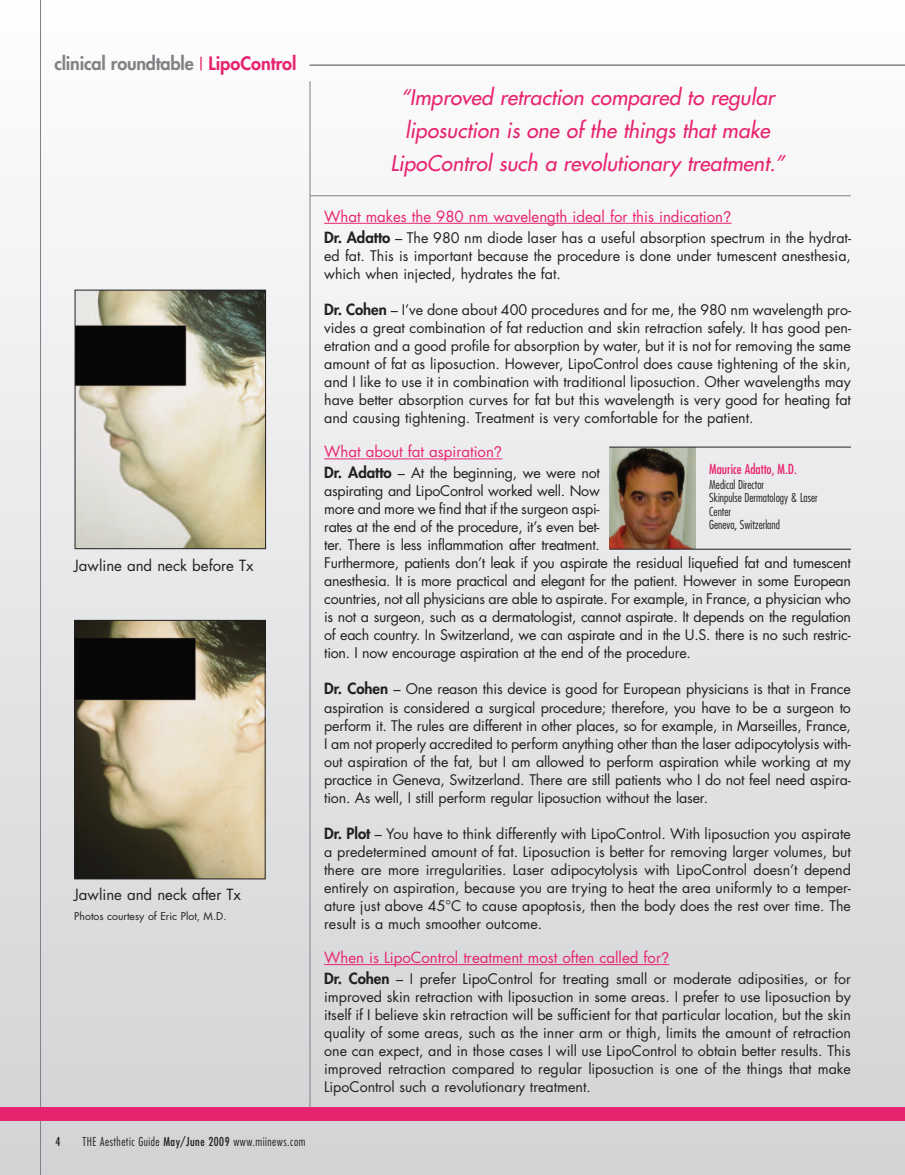
<style>
.page{position:relative;width:905px;height:1175px;background:#fff}
.page>*{position:absolute;margin:0;border:0;box-sizing:border-box;transform-origin:0 0}
.t1{font:italic 21px/33px "Futura";letter-spacing:.005em;color:#e82470;text-align:center}
.t2{font:800 18px "Futura";letter-spacing:-.01em;color:#808285}
.t3{font:15px "Futura";color:#e82470}
.t4{font:15px "Futura";color:#231f20}
.t5{font:14.25px/18px "Futura";letter-spacing:-.02em;color:#231f20;text-align:justify}
.t6{font:condensed 13.5px "Futura";color:#e82470}
.t7{font:300 condensed 12px/13.5px "Futura";color:#231f20}
.t8{font:300 condensed 12px "Futura";letter-spacing:.04em;color:#231f20}
.t9{font:condensed 12px "Futura";color:#231f20}
.t10{font:10.5px "Futura";color:#231f20}
.s1{font-family:"Helvetica";font-weight:400;color:#e82470}
.s2{color:#e82470}
.s3{font-weight:400}
.s4{font-family:"Helvetica Neue"}
.s5{font-weight:800;font-size:15px}
</style>
<div class="page">
<img style="left:0;top:81px;width:904px;height:1093px">
<hr style="left:40px;top:0;width:1px;height:1174px;background:#808285">
<div style="left:0;top:1107px;width:904px;height:13px;background:#e82470"></div>
<hr style="left:309px;top:81px;width:1px;height:1026px;background:#808285">
<hr style="left:310px;top:195px;width:540px;height:1px;background:#808285">
<hr style="left:324px;top:223px;width:399px;height:1px;background:#e82470">
<hr style="left:324px;top:458px;width:170px;height:1px;background:#e82470">
<hr style="left:324px;top:964px;width:337px;height:1px;background:#e82470">
<hr style="left:309px;top:64px;width:595px;height:2px;background:#808285">
<img style="left:609px;top:448px;width:86px;height:101px">
<hr style="left:609px;top:447px;width:241px;height:1px;background:#231f20">
<hr style="left:609px;top:549px;width:241px;height:1px;background:#231f20">
<img style="left:77px;top:292px;width:187px;height:255px">
<div style="left:75px;top:290px;width:191px;height:259px;border:1px solid #231f20"></div>
<img style="left:76px;top:622px;width:187px;height:255px">
<div style="left:74px;top:620px;width:191px;height:259px;border:1px solid #231f20"></div>
<p class="t2" style="left:54px;top:55px;width:243px">clinical roundtable <span class="s1">|</span> <span class="s2">LipoControl</span></p>
<p class="t4" style="left:74px;top:558px;width:181px">Jawline and neck before Tx</p>
<p class="t4" style="left:74px;top:887px;width:168px">Jawline and neck after Tx</p>
<p class="t10" style="left:74px;top:911px;width:154px">Photos courtesy of Eric Plot, M.D.</p>
<p class="t9" style="left:55px;top:1135px;width:6px">4</p>
<p class="t8" style="left:82px;top:1136px;width:224px">THE Aesthetic Guide <span class="s3">May/June 2009</span> www.miinews.com</p>
<h1 class="t1" style="left:390px;top:82px;width:396px">“Improved retraction compared to regular liposuction is one of the things that make<br>LipoControl such a revolutionary treatment.”</h1>
<p class="t3" style="left:324px;top:209px;width:409px">What makes the 980 nm wavelength ideal for this indication<span class="s4">?</span></p>
<p class="t5" style="left:324px;top:230px;width:528px"><span class="s5">Dr. Adatto</span> – The 980 nm diode laser has a useful absorption spectrum in the hydrat&shy;ed fat. This is important because the procedure is done under tumescent anesthesia, which when injected, hydrates the fat.</p>
<p class="t5" style="left:324px;top:302px;width:528px"><span class="s5">Dr. Cohen</span> – I’ve done about 400 procedures and for me, the 980 nm wavelength pro&shy;vides a great combination of fat reduction and skin retraction safely. It has good pen&shy;etration and a good profile for absorption by water, but it is not for removing the same amount of fat as liposuction. However, LipoControl does cause tightening of the skin, and I like to use it in combination with traditional liposuction. Other wavelengths may have better absorption curves for fat but this wavelength is very good for heating fat and causing tightening. Treatment is very comfortable for the patient.</p>
<p class="t3" style="left:324px;top:445px;width:180px">What about fat aspiration<span class="s4">?</span></p>
<p class="t5" style="left:324px;top:465px;width:528px;text-align:left"><span class="s5">Dr. Adatto</span> – At the beginning, we were not<br>aspirating and LipoControl worked well. Now<br>more and more we find that if the surgeon aspi-<br>rates at the end of the procedure, it’s even bet-<br>ter. There is less inflammation after treatment.<br>Furthermore, patients don’t leak if you aspirate the residual liquefied fat and tumescent anesthesia. It is more practical and elegant for the patient. However in some European countries, not all physicians are able to aspirate. For example, in France, a physician who is not a surgeon, such as a dermatologist, cannot aspirate. It depends on the regulation of each country. In Switzerland, we can aspirate and in the U.S. there is no such restric&shy;tion. I now encourage aspiration at the end of the procedure.</p>
<p class="t5" style="left:324px;top:681px;width:528px"><span class="s5">Dr. Cohen</span> – One reason this device is good for European physicians is that in France aspiration is considered a surgical procedure; therefore, you have to be a surgeon to perform it. The rules are different in other places, so for example, in Marseilles, France, I am not properly accredited to perform anything other than the laser adipocytolysis with&shy;out aspiration of the fat, but I am allowed to perform aspiration while working at my practice in Geneva, Switzerland. There are still patients who I do not feel need aspira&shy;tion. As well, I still perform regular liposuction without the laser.</p>
<p class="t5" style="left:324px;top:825px;width:528px"><span class="s5">Dr. Plot</span> – You have to think differently with LipoControl. With liposuction you aspirate a predetermined amount of fat. Liposuction is better for removing larger volumes, but there are more irregularities. Laser adipocytolysis with LipoControl doesn’t depend entirely on aspiration, because you are trying to heat the area uniformly to a temper&shy;ature just above 45°C to cause apoptosis, then the body does the rest over time. The result is a much smoother outcome.</p>
<p class="t3" style="left:324px;top:950px;width:347px">When is LipoControl treatment most often called for<span class="s4">?</span></p>
<p class="t5" style="left:324px;top:971px;width:528px"><span class="s5">Dr. Cohen</span> – I prefer LipoControl for treating small or moderate adiposities, or for improved skin retraction with liposuction in some areas. I prefer to use liposuction by itself if I believe skin retraction will be sufficient for that particular location, but the skin quality of some areas, such as the inner arm or thigh, limits the amount of retraction one can expect, and in those cases I will use LipoControl to obtain better results. This improved retraction compared to regular liposuction is one of the things that make LipoControl such a revolutionary treatment.</p>
<p class="t6" style="left:709px;top:462px;width:89px">Maurice Adatto, M.D.</p>
<p class="t7" style="left:709px;top:478px;width:110px">Medical Director<br>Skinpulse Dermatology &amp; Laser<br>Center<br>Geneva, Switzerland</p>
</div>
